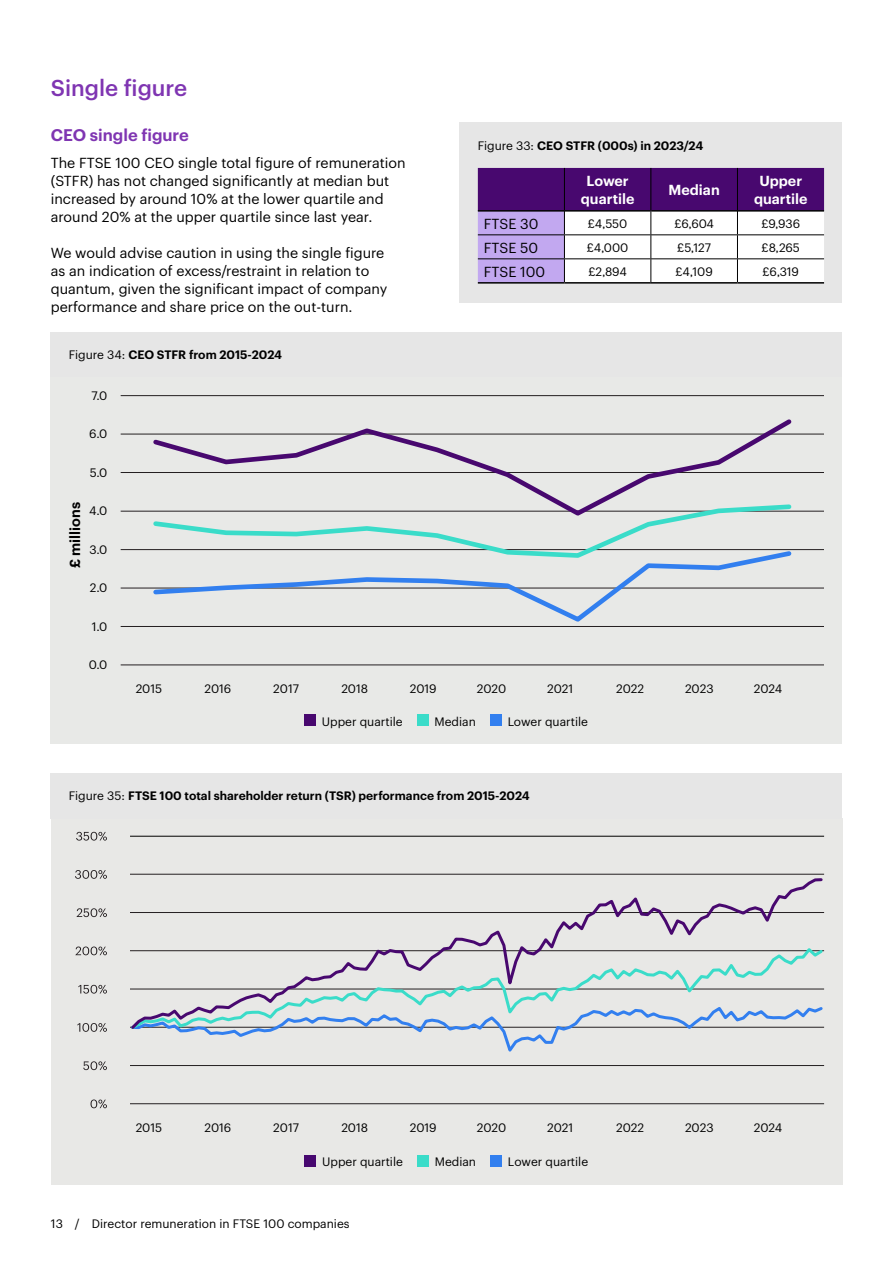
<style>
.page{position:relative;width:893px;height:1263px;background:#fff}
.page>*{position:absolute;margin:0;border:0;box-sizing:border-box;transform-origin:0 0}
.Title_Headline_30_36{font:500 22.5px "Graphik";color:#7f35b2}
.Body_subhead_L1_11_12{font:600 16.5px "Graphik";color:#7f35b2}
.Body_9_5_12{font:14.25px/18px "Graphik";color:#000}
.Body_subhead_L2_9_5_12{font:600 14.25px/18px "Graphik";color:#fff;text-align:center}
.Body_no_space_9_5_12{font:600 14.25px "Graphik";color:#000}
.Caption_8_10{font:600 12px "Graphik";color:#000}
.Folio_8_10_A4{font:12px "Graphik";color:#000}
.Caption_8_10-2{font:12px "Graphik";color:#000}
.Body_9_5_12-2{font:12px "Graphik";letter-spacing:-.005em;color:#000}
.s1{font-weight:400}
</style>
<div class="page">
<div style="left:51px;top:818px;width:791px;height:367px;background:#e8e8e6"></div>
<div style="left:460px;top:168px;width:382px;height:135px;background:#e6e6e6"></div>
<div style="left:460px;top:123px;width:382px;height:45px;background:#e6e6e6"></div>
<div style="left:51px;top:332px;width:791px;height:45px;background:#e6e6e6"></div>
<div style="left:51px;top:773px;width:791px;height:45px;background:#e6e6e6"></div>
<div style="left:51px;top:377px;width:791px;height:367px;background:#e8e9e7"></div>
<div style="left:304px;top:714px;width:12px;height:12px;background:#48086f"></div>
<div style="left:417px;top:714px;width:11px;height:12px;background:#3adcc9"></div>
<div style="left:490px;top:714px;width:12px;height:12px;background:#327fef"></div>
<div style="left:305px;top:1155px;width:11px;height:12px;background:#470870"></div>
<div style="left:417px;top:1155px;width:12px;height:12px;background:#3adcc9"></div>
<div style="left:490px;top:1155px;width:12px;height:12px;background:#327fef"></div>
<svg style="left:76px;top:908px;width:31px;height:9px"></svg>
<svg style="left:75px;top:870px;width:32px;height:9px"></svg>
<svg style="left:76px;top:832px;width:31px;height:8px"></svg>
<svg style="left:75px;top:946px;width:32px;height:9px"></svg>
<svg style="left:78px;top:985px;width:29px;height:8px"></svg>
<svg style="left:77px;top:1023px;width:30px;height:9px"></svg>
<svg style="left:83px;top:1061px;width:24px;height:9px"></svg>
<svg style="left:91px;top:1099px;width:16px;height:9px"></svg>
<hr style="left:121px;top:664px;width:703px;height:1px;background:#241f21">
<hr style="left:121px;top:395px;width:703px;height:1px;background:#241f21">
<hr style="left:121px;top:434px;width:703px;height:1px;background:#241f21">
<hr style="left:121px;top:472px;width:703px;height:1px;background:#241f21">
<hr style="left:121px;top:511px;width:703px;height:1px;background:#241f21">
<hr style="left:121px;top:549px;width:703px;height:1px;background:#241f21">
<hr style="left:121px;top:588px;width:703px;height:1px;background:#241f21">
<hr style="left:121px;top:626px;width:703px;height:1px;background:#241f21">
<svg style="left:151px;top:560px;width:643px;height:62px"></svg>
<svg style="left:150px;top:519px;width:644px;height:41px"></svg>
<svg style="left:150px;top:419px;width:645px;height:100px"></svg>
<hr style="left:130px;top:1103px;width:694px;height:1px;background:#241f21">
<hr style="left:130px;top:837px;width:694px;height:1px;background:#241f21">
<hr style="left:130px;top:874px;width:694px;height:1px;background:#241f21">
<hr style="left:130px;top:1065px;width:694px;height:1px;background:#241f21">
<svg style="left:180px;top:1032px;width:378px;height:20px"></svg>
<svg style="left:130px;top:878px;width:694px;height:154px"></svg>
<hr style="left:130px;top:836px;width:694px;height:1px;background:#000">
<svg style="left:478px;top:168px;width:346px;height:114px;background:#a88dbd"></svg>
<hr style="left:478px;top:282px;width:86px;height:2px;background:#000">
<hr style="left:564px;top:282px;width:87px;height:2px;background:#000">
<hr style="left:651px;top:282px;width:86px;height:2px;background:#000">
<hr style="left:737px;top:282px;width:87px;height:2px;background:#000">
<p class="Title_Headline_30_36" style="left:51px;top:71px;width:138px">Single figure</p>
<p class="Body_subhead_L1_11_12" style="left:51px;top:122px;width:140px">CEO single figure</p>
<p class="Body_9_5_12" style="left:51px;top:153px;width:356px">The FTSE 100 CEO single total figure of remuneration (STFR) has not changed significantly at median but increased by around 10% at the lower quartile and around 20% at the upper quartile since last year.</p>
<p class="Body_9_5_12" style="left:51px;top:243px;width:338px">We would advise caution in using the single figure as an indication of excess/restraint in relation to quantum, given the significant impact of company performance and share price on the out-turn.</p>
<p class="Caption_8_10" style="left:69px;top:346px;width:215px"><span class="s1">Figure 34:</span> CEO STFR from 2015-2024</p>
<p class="Caption_8_10-2" style="left:91px;top:386px;width:18px">7.0</p>
<p class="Caption_8_10-2" style="left:89px;top:425px;width:20px">6.0</p>
<p class="Caption_8_10-2" style="left:90px;top:463px;width:19px">5.0</p>
<p class="Body_no_space_9_5_12" style="left:64px;top:568px;width:68px;rotate:-90deg">£ millions</p>
<p class="Caption_8_10-2" style="left:89px;top:502px;width:20px">4.0</p>
<p class="Caption_8_10-2" style="left:89px;top:540px;width:19px">3.0</p>
<p class="Caption_8_10-2" style="left:90px;top:579px;width:19px">2.0</p>
<p class="Caption_8_10-2" style="left:92px;top:617px;width:17px">1.0</p>
<p class="Caption_8_10-2" style="left:89px;top:656px;width:20px">0.0</p>
<p class="Caption_8_10" style="left:478px;top:136px;width:227px"><span class="s1">Figure 33:</span> CEO STFR (000s) in 2023/24</p>
<p class="Body_subhead_L2_9_5_12" style="left:581px;top:171px;width:55px">Lower quartile</p>
<p class="Body_subhead_L2_9_5_12" style="left:669px;top:180px;width:53px">Median</p>
<p class="Body_subhead_L2_9_5_12" style="left:754px;top:171px;width:55px">Upper quartile</p>
<p class="Body_9_5_12" style="left:484px;top:213px;width:56px">FTSE 30</p>
<p class="Body_9_5_12-2" style="left:588px;top:214px;width:41px">£4,550</p>
<p class="Body_9_5_12-2" style="left:674px;top:214px;width:41px">£6,604</p>
<p class="Body_9_5_12-2" style="left:761px;top:214px;width:40px">£9,936</p>
<p class="Body_9_5_12" style="left:484px;top:237px;width:56px">FTSE 50</p>
<p class="Body_9_5_12-2" style="left:587px;top:238px;width:43px">£4,000</p>
<p class="Body_9_5_12-2" style="left:677px;top:238px;width:35px">£5,127</p>
<p class="Body_9_5_12-2" style="left:761px;top:238px;width:40px">£8,265</p>
<p class="Body_9_5_12" style="left:484px;top:261px;width:63px">FTSE 100</p>
<p class="Body_9_5_12-2" style="left:588px;top:262px;width:40px">£2,894</p>
<p class="Body_9_5_12-2" style="left:675px;top:262px;width:39px">£4,109</p>
<p class="Body_9_5_12-2" style="left:762px;top:262px;width:38px">£6,319</p>
<p class="Caption_8_10-2" style="left:136px;top:679px;width:28px">2015</p>
<p class="Caption_8_10-2" style="left:204px;top:679px;width:28px">2016</p>
<p class="Caption_8_10-2" style="left:273px;top:679px;width:27px">2017</p>
<p class="Caption_8_10-2" style="left:341px;top:679px;width:28px">2018</p>
<p class="Caption_8_10-2" style="left:410px;top:679px;width:28px">2019</p>
<p class="Caption_8_10-2" style="left:477px;top:679px;width:31px">2020</p>
<p class="Caption_8_10-2" style="left:547px;top:679px;width:28px">2021</p>
<p class="Caption_8_10-2" style="left:616px;top:679px;width:30px">2022</p>
<p class="Caption_8_10-2" style="left:685px;top:679px;width:30px">2023</p>
<p class="Caption_8_10-2" style="left:754px;top:679px;width:30px">2024</p>
<p class="Folio_8_10_A4" style="left:322px;top:712px;width:82px">Upper quartile</p>
<p class="Folio_8_10_A4" style="left:434px;top:712px;width:43px">Median</p>
<p class="Folio_8_10_A4" style="left:508px;top:712px;width:82px">Lower quartile</p>
<p class="Caption_8_10" style="left:69px;top:787px;width:462px"><span class="s1">Figure 35:</span> FTSE 100 total shareholder return (TSR) performance from 2015-2024</p>
<p class="Caption_8_10-2" style="left:136px;top:1118px;width:28px">2015</p>
<p class="Caption_8_10-2" style="left:204px;top:1118px;width:28px">2016</p>
<p class="Caption_8_10-2" style="left:273px;top:1118px;width:27px">2017</p>
<p class="Caption_8_10-2" style="left:341px;top:1118px;width:28px">2018</p>
<p class="Caption_8_10-2" style="left:410px;top:1118px;width:28px">2019</p>
<p class="Caption_8_10-2" style="left:477px;top:1118px;width:31px">2020</p>
<p class="Caption_8_10-2" style="left:547px;top:1118px;width:28px">2021</p>
<p class="Caption_8_10-2" style="left:616px;top:1118px;width:30px">2022</p>
<p class="Caption_8_10-2" style="left:685px;top:1118px;width:30px">2023</p>
<p class="Caption_8_10-2" style="left:754px;top:1118px;width:30px">2024</p>
<p class="Folio_8_10_A4" style="left:322px;top:1153px;width:82px">Upper quartile</p>
<p class="Folio_8_10_A4" style="left:435px;top:1153px;width:43px">Median</p>
<p class="Folio_8_10_A4" style="left:508px;top:1153px;width:82px">Lower quartile</p>
<p class="Folio_8_10_A4" style="left:51px;top:1215px;width:300px">13 / Director remuneration in FTSE 100 companies</p>
</div>
